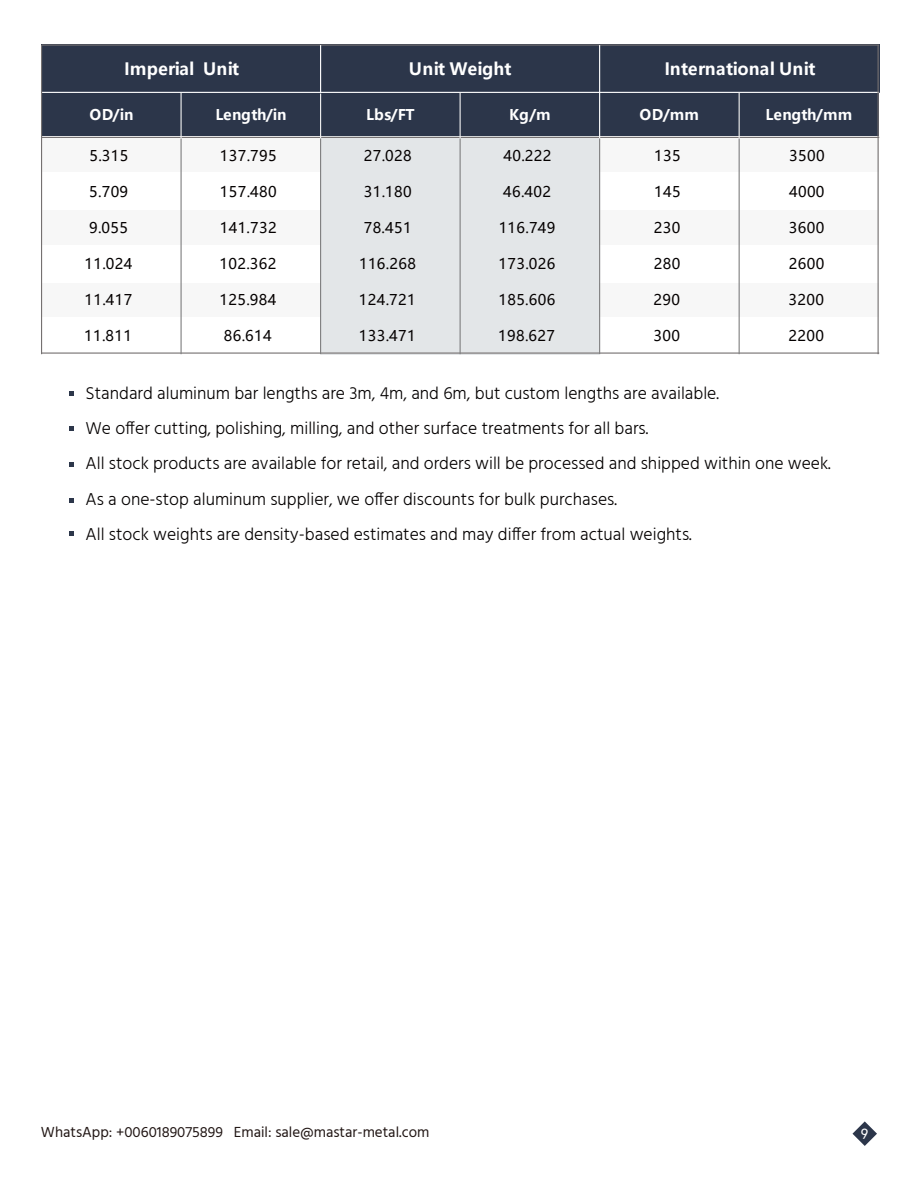
<style>
.page{position:relative;width:918px;height:1188px;background:#fff}
.page>*{position:absolute;margin:0;border:0;box-sizing:border-box;transform-origin:0 0}
.t1{font:300 17.7px/35.2px "Hind";color:#040000}
.t2{font:700 16.95px "Microsoft Ya Hei";letter-spacing:.015em;color:#fff}
.t3{font:15px "Hind";color:#211614}
.t4{font:15px "Sim Hei";color:#fff}
.t5{font:14.7px "Microsoft Ya Hei";letter-spacing:.03em;color:#040000}
.t6{font:700 14.7px "Microsoft Ya Hei";letter-spacing:.01em;color:#fff}
</style>
<div class="page">
<svg style="left:852px;top:1121px;width:25px;height:25px"></svg>
<svg style="left:69px;top:392px;width:4px;height:4px"></svg>
<svg style="left:69px;top:426px;width:4px;height:4px"></svg>
<svg style="left:69px;top:462px;width:4px;height:4px"></svg>
<svg style="left:69px;top:499px;width:4px;height:4px"></svg>
<svg style="left:69px;top:531px;width:4px;height:4px"></svg>
<div style="left:41px;top:45px;width:280px;height:48px;background:#2c364a"></div>
<div style="left:320px;top:45px;width:280px;height:48px;background:#2c364a"></div>
<div style="left:599px;top:45px;width:280px;height:48px;background:#2c364a"></div>
<div style="left:41px;top:92px;width:141px;height:46px;background:#2c364a"></div>
<div style="left:180px;top:92px;width:141px;height:46px;background:#2c364a"></div>
<div style="left:320px;top:92px;width:141px;height:46px;background:#2c364a"></div>
<div style="left:459px;top:92px;width:141px;height:46px;background:#2c364a"></div>
<div style="left:599px;top:92px;width:141px;height:46px;background:#2c364a"></div>
<div style="left:738px;top:92px;width:141px;height:46px;background:#2c364a"></div>
<div style="left:41px;top:137px;width:141px;height:37px;background:#f7f7f7"></div>
<div style="left:180px;top:137px;width:141px;height:37px;background:#f7f7f7"></div>
<div style="left:599px;top:137px;width:141px;height:37px;background:#f7f7f7"></div>
<div style="left:738px;top:137px;width:141px;height:37px;background:#f7f7f7"></div>
<div style="left:41px;top:209px;width:141px;height:37px;background:#f7f7f7"></div>
<div style="left:180px;top:209px;width:141px;height:37px;background:#f7f7f7"></div>
<div style="left:599px;top:209px;width:141px;height:37px;background:#f7f7f7"></div>
<div style="left:738px;top:209px;width:141px;height:37px;background:#f7f7f7"></div>
<div style="left:41px;top:281px;width:141px;height:37px;background:#f7f7f7"></div>
<div style="left:180px;top:281px;width:141px;height:37px;background:#f7f7f7"></div>
<div style="left:599px;top:281px;width:141px;height:37px;background:#f7f7f7"></div>
<div style="left:738px;top:281px;width:141px;height:37px;background:#f7f7f7"></div>
<div style="left:320px;top:137px;width:141px;height:37px;background:#e3e6e8"></div>
<div style="left:459px;top:137px;width:141px;height:37px;background:#e3e6e8"></div>
<div style="left:320px;top:173px;width:141px;height:37px;background:#e3e6e8"></div>
<div style="left:459px;top:173px;width:141px;height:37px;background:#e3e6e8"></div>
<div style="left:320px;top:209px;width:141px;height:37px;background:#e3e6e8"></div>
<div style="left:459px;top:209px;width:141px;height:37px;background:#e3e6e8"></div>
<div style="left:320px;top:245px;width:141px;height:37px;background:#e3e6e8"></div>
<div style="left:459px;top:245px;width:141px;height:37px;background:#e3e6e8"></div>
<div style="left:320px;top:281px;width:141px;height:37px;background:#e3e6e8"></div>
<div style="left:459px;top:281px;width:141px;height:37px;background:#e3e6e8"></div>
<div style="left:320px;top:317px;width:141px;height:37px;background:#e3e6e8"></div>
<div style="left:459px;top:317px;width:141px;height:37px;background:#e3e6e8"></div>
<div style="left:41px;top:173px;width:141px;height:37px;background:#fff"></div>
<div style="left:180px;top:173px;width:141px;height:37px;background:#fff"></div>
<div style="left:599px;top:173px;width:141px;height:37px;background:#fff"></div>
<div style="left:738px;top:173px;width:141px;height:37px;background:#fff"></div>
<div style="left:41px;top:245px;width:141px;height:37px;background:#fff"></div>
<div style="left:180px;top:245px;width:141px;height:37px;background:#fff"></div>
<div style="left:599px;top:245px;width:141px;height:37px;background:#fff"></div>
<div style="left:738px;top:245px;width:141px;height:37px;background:#fff"></div>
<div style="left:41px;top:317px;width:141px;height:37px;background:#fff"></div>
<div style="left:180px;top:317px;width:141px;height:37px;background:#fff"></div>
<div style="left:599px;top:317px;width:141px;height:37px;background:#fff"></div>
<div style="left:738px;top:317px;width:141px;height:37px;background:#fff"></div>
<hr style="left:42px;top:45px;width:837px;height:1px;background:#757171">
<hr style="left:42px;top:92px;width:837px;height:1px;background:#fff">
<hr style="left:42px;top:137px;width:837px;height:1px;background:#757171">
<hr style="left:42px;top:352px;width:837px;height:2px;background:#757171">
<hr style="left:41px;top:45px;width:1px;height:309px;background:#757171">
<hr style="left:180px;top:92px;width:2px;height:46px;background:#f1f1f1">
<hr style="left:180px;top:139px;width:2px;height:215px;background:#7f7f80">
<hr style="left:320px;top:45px;width:1px;height:48px;background:#fff">
<hr style="left:320px;top:93px;width:1px;height:45px;background:#f1f1f1">
<hr style="left:320px;top:139px;width:1px;height:215px;background:#7f7f80">
<hr style="left:459px;top:92px;width:2px;height:46px;background:#f1f1f1">
<hr style="left:459px;top:139px;width:2px;height:215px;background:#7f7f80">
<hr style="left:599px;top:45px;width:1px;height:93px;background:#fff">
<hr style="left:599px;top:139px;width:1px;height:215px;background:#7f7f80">
<hr style="left:738px;top:92px;width:2px;height:46px;background:#f1f1f1">
<hr style="left:738px;top:139px;width:2px;height:215px;background:#7f7f80">
<hr style="left:877px;top:45px;width:2px;height:309px;background:#757171">
<p class="t2" style="left:124px;top:57px;width:116px">Imperial Unit</p>
<p class="t2" style="left:409px;top:57px;width:104px">Unit Weight</p>
<p class="t2" style="left:664px;top:57px;width:152px">International Unit</p>
<p class="t6" style="left:89px;top:104px;width:46px">OD/in</p>
<p class="t6" style="left:215px;top:104px;width:73px">Length/in</p>
<p class="t6" style="left:366px;top:104px;width:50px">Lbs/FT</p>
<p class="t6" style="left:509px;top:104px;width:43px">Kg/m</p>
<p class="t6" style="left:640px;top:104px;width:61px">OD/mm</p>
<p class="t6" style="left:766px;top:104px;width:88px">Length/mm</p>
<p class="t5" style="left:89px;top:145px;width:40px">5.315</p>
<p class="t5" style="left:220px;top:145px;width:58px">137.795</p>
<p class="t5" style="left:364px;top:145px;width:49px">27.028</p>
<p class="t5" style="left:503px;top:145px;width:49px">40.222</p>
<p class="t5" style="left:654px;top:145px;width:28px">135</p>
<p class="t5" style="left:789px;top:145px;width:37px">3500</p>
<p class="t5" style="left:89px;top:181px;width:40px">5.709</p>
<p class="t5" style="left:220px;top:181px;width:58px">157.480</p>
<p class="t5" style="left:364px;top:181px;width:49px">31.180</p>
<p class="t5" style="left:503px;top:181px;width:49px">46.402</p>
<p class="t5" style="left:654px;top:181px;width:28px">145</p>
<p class="t5" style="left:789px;top:181px;width:37px">4000</p>
<p class="t5" style="left:89px;top:217px;width:40px">9.055</p>
<p class="t5" style="left:220px;top:217px;width:58px">141.732</p>
<p class="t5" style="left:364px;top:217px;width:49px">78.451</p>
<p class="t5" style="left:499px;top:217px;width:58px">116.749</p>
<p class="t5" style="left:654px;top:217px;width:28px">230</p>
<p class="t5" style="left:789px;top:217px;width:37px">3600</p>
<p class="t5" style="left:85px;top:253px;width:49px">11.024</p>
<p class="t5" style="left:220px;top:253px;width:58px">102.362</p>
<p class="t5" style="left:359px;top:253px;width:58px">116.268</p>
<p class="t5" style="left:498px;top:253px;width:58px">173.026</p>
<p class="t5" style="left:654px;top:253px;width:28px">280</p>
<p class="t5" style="left:789px;top:253px;width:37px">2600</p>
<p class="t5" style="left:84px;top:289px;width:49px">11.417</p>
<p class="t5" style="left:219px;top:289px;width:58px">125.984</p>
<p class="t5" style="left:359px;top:289px;width:58px">124.721</p>
<p class="t5" style="left:498px;top:289px;width:58px">185.606</p>
<p class="t5" style="left:654px;top:289px;width:28px">290</p>
<p class="t5" style="left:789px;top:289px;width:37px">3200</p>
<p class="t5" style="left:84px;top:325px;width:49px">11.811</p>
<p class="t5" style="left:224px;top:325px;width:49px">86.614</p>
<p class="t5" style="left:359px;top:325px;width:58px">133.471</p>
<p class="t5" style="left:498px;top:325px;width:58px">198.627</p>
<p class="t5" style="left:653px;top:325px;width:28px">300</p>
<p class="t5" style="left:788px;top:325px;width:37px">2200</p>
<p class="t1" style="left:86px;top:376px;width:747px">Standard aluminum bar lengths are 3m, 4m, and 6m, but custom lengths are available.<br>We offer cutting, polishing, milling, and other surface treatments for all bars.<br>All stock products are available for retail, and orders will be processed and shipped within one week.<br>As a one-stop aluminum supplier, we offer discounts for bulk purchases.<br>All stock weights are density-based estimates and may differ from actual weights.</p>
<p class="t3" style="left:41px;top:1122px;width:390px">WhatsApp: +0060189075899 Email: sale@mastar-metal.com</p>
<p class="t4" style="left:861px;top:1126px;width:9px">9</p>
</div>
